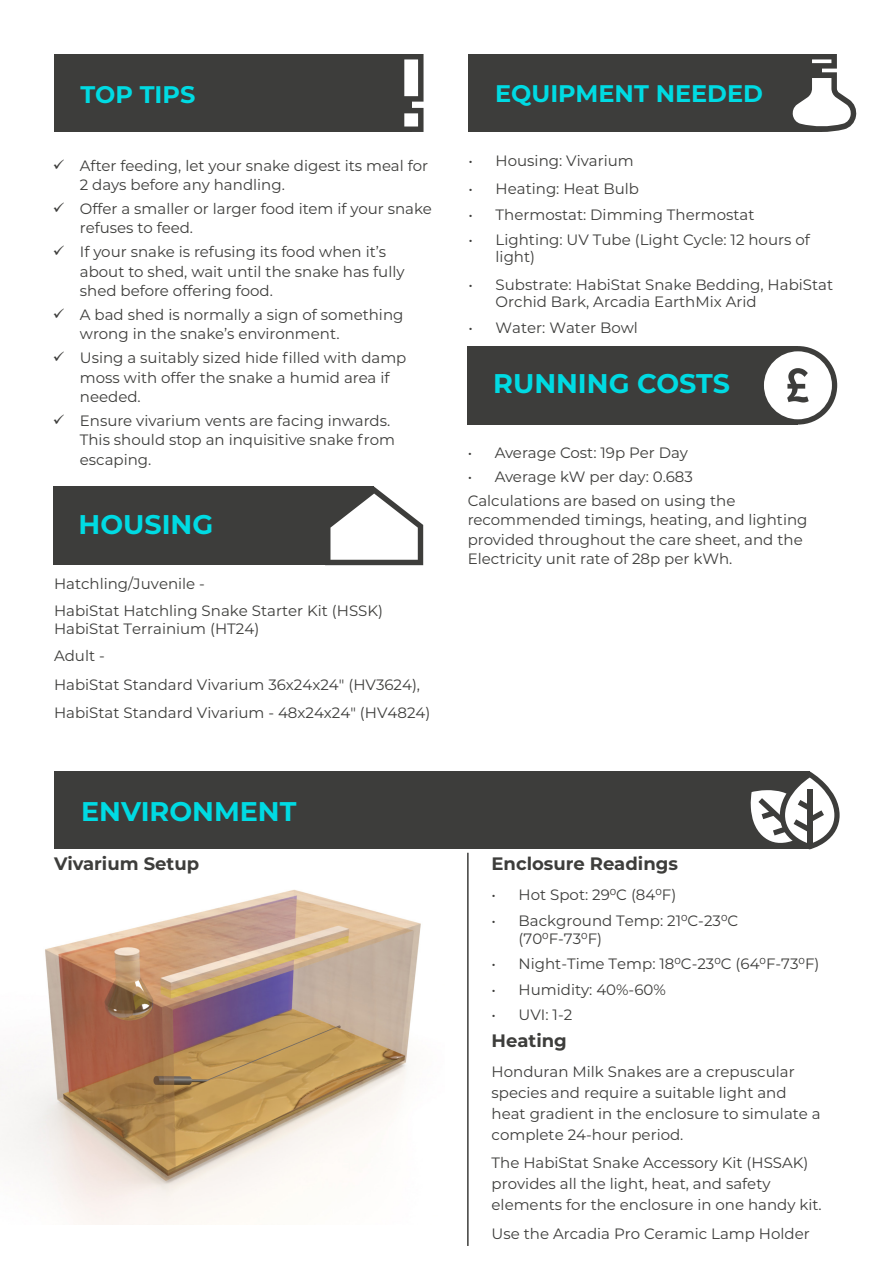
<style>
.page{position:relative;width:893px;height:1263px;background:#fff}
.page>*{position:absolute;margin:0;border:0;box-sizing:border-box;transform-origin:0 0}
.t1{font:700 27px "Montserrat";color:#00dbe3}
.t2{font:700 24px "Montserrat";color:#00dbe3}
.t3{font:700 18px "Montserrat";color:#3d3d3b}
.t4{font:15px/19.5px "Montserrat";color:#3d3d3b}
</style>
<div class="page">
<img style="left:0;top:779px;width:421px;height:446px">
<div style="left:54px;top:54px;width:357px;height:78px;background:#3d3d3b"></div>
<div style="left:469px;top:54px;width:353px;height:78px;background:#3d3d3b"></div>
<div style="left:53px;top:487px;width:321px;height:78px;background:#3d3d3b"></div>
<div style="left:468px;top:346px;width:330px;height:79px;background:#3d3d3b"></div>
<div style="left:55px;top:771px;width:755px;height:78px;background:#3d3d3b"></div>
<svg style="left:404px;top:54px;width:19px;height:78px"></svg>
<svg style="left:792px;top:54px;width:65px;height:78px"></svg>
<svg style="left:330px;top:487px;width:93px;height:78px"></svg>
<hr style="left:467px;top:853px;width:2px;height:393px;background:#3d3d3b">
<svg style="left:750px;top:771px;width:90px;height:79px"></svg>
<svg style="left:764px;top:346px;width:73px;height:79px"></svg>
<p class="t2" style="left:81px;top:77px;width:116px">TOP TIPS</p>
<p class="t4" style="left:80px;top:155px;width:350px">After feeding, let your snake digest its meal for<br>2 days before any handling.</p>
<p class="t4" style="left:80px;top:198px;width:354px">Offer a smaller or larger food item if your snake refuses to feed.</p>
<p class="t4" style="left:80px;top:241px;width:326px">If your snake is refusing its food when it’s about to shed, wait until the snake has fully shed before offering food.</p>
<p class="t4" style="left:80px;top:304px;width:325px">A bad shed is normally a sign of something wrong in the snake’s environment.</p>
<p class="t4" style="left:80px;top:347px;width:328px">Using a suitably sized hide filled with damp moss with offer the snake a humid area if needed.</p>
<p class="t4" style="left:80px;top:410px;width:317px">Ensure vivarium vents are facing inwards.<br>This should stop an inquisitive snake from escaping.</p>
<p class="t1" style="left:79px;top:505px;width:136px">HOUSING</p>
<p class="t4" style="left:54px;top:570px;width:331px;line-height:27px">Hatchling/Juvenile -<br>HabiStat Hatchling Snake Starter Kit (HSSK)</p>
<p class="t4" style="left:54px;top:615px;width:207px;line-height:26.8px">HabiStat Terrainium (HT24)<br>Adult -</p>
<p class="t4" style="left:54px;top:671px;width:378px;line-height:27.5px">HabiStat Standard Vivarium 36x24x24" (HV3624),<br>HabiStat Standard Vivarium - 48x24x24" (HV4824)</p>
<p class="t1" style="left:81px;top:791px;width:217px">ENVIRONMENT</p>
<p class="t3" style="left:54px;top:851px;width:147px">Vivarium Setup</p>
<p class="t2" style="left:495px;top:76px;width:269px">EQUIPMENT NEEDED</p>
<p class="t4" style="left:469px;top:151px;width:167px">• Housing: Vivarium</p>
<p class="t4" style="left:469px;top:179px;width:172px">• Heating: Heat Bulb</p>
<p class="t4" style="left:469px;top:204px;width:287px">• Thermostat: Dimming Thermostat</p>
<p class="t4" style="left:496px;top:231px;width:316px;line-height:17px;text-indent:-27px">• Lighting: UV Tube (Light Cycle: 12 hours of light)</p>
<p class="t4" style="left:496px;top:276px;width:339px;line-height:17px;text-indent:-27px">• Substrate: HabiStat Snake Bedding, HabiStat<br>Orchid Bark, Arcadia EarthMix Arid</p>
<p class="t4" style="left:469px;top:317px;width:171px">• Water: Water Bowl</p>
<p class="t1" style="left:493px;top:364px;width:238px">RUNNING COSTS</p>
<p class="t4" style="left:468px;top:443px;width:222px">• Average Cost: 19p Per Day</p>
<p class="t4" style="left:468px;top:466px;width:227px">• Average kW per day: 0.683</p>
<p class="t4" style="left:468px;top:490px;width:341px">Calculations are based on using the recommended timings, heating, and lighting provided throughout the care sheet, and the Electricity unit rate of 28p per kWh.</p>
<p class="t3" style="left:492px;top:851px;width:188px">Enclosure Readings</p>
<p class="t4" style="left:492px;top:884px;width:186px">• Hot Spot: 29⁰C (84⁰F)</p>
<p class="t4" style="left:519px;top:911px;width:221px;line-height:18px;text-indent:-27px">• Background Temp: 21⁰C-23⁰C (70⁰F-73⁰F)</p>
<p class="t4" style="left:492px;top:953px;width:329px">• Night-Time Temp: 18⁰C-23⁰C (64⁰F-73⁰F)</p>
<p class="t4" style="left:492px;top:979px;width:176px">• Humidity: 40%-60%</p>
<p class="t4" style="left:492px;top:1004px;width:82px">• UVI: 1-2</p>
<p class="t3" style="left:492px;top:1027px;width:77px">Heating</p>
<p class="t4" style="left:492px;top:1060px;width:331px;line-height:21px">Honduran Milk Snakes are a crepuscular species and require a suitable light and heat gradient in the enclosure to simulate a complete 24-hour period.</p>
<p class="t4" style="left:492px;top:1152px;width:332px;line-height:21px">The HabiStat Snake Accessory Kit (HSSAK) provides all the light, heat, and safety elements for the enclosure in one handy kit.</p>
<p class="t4" style="left:492px;top:1223px;width:320px">Use the Arcadia Pro Ceramic Lamp Holder</p>
</div>
